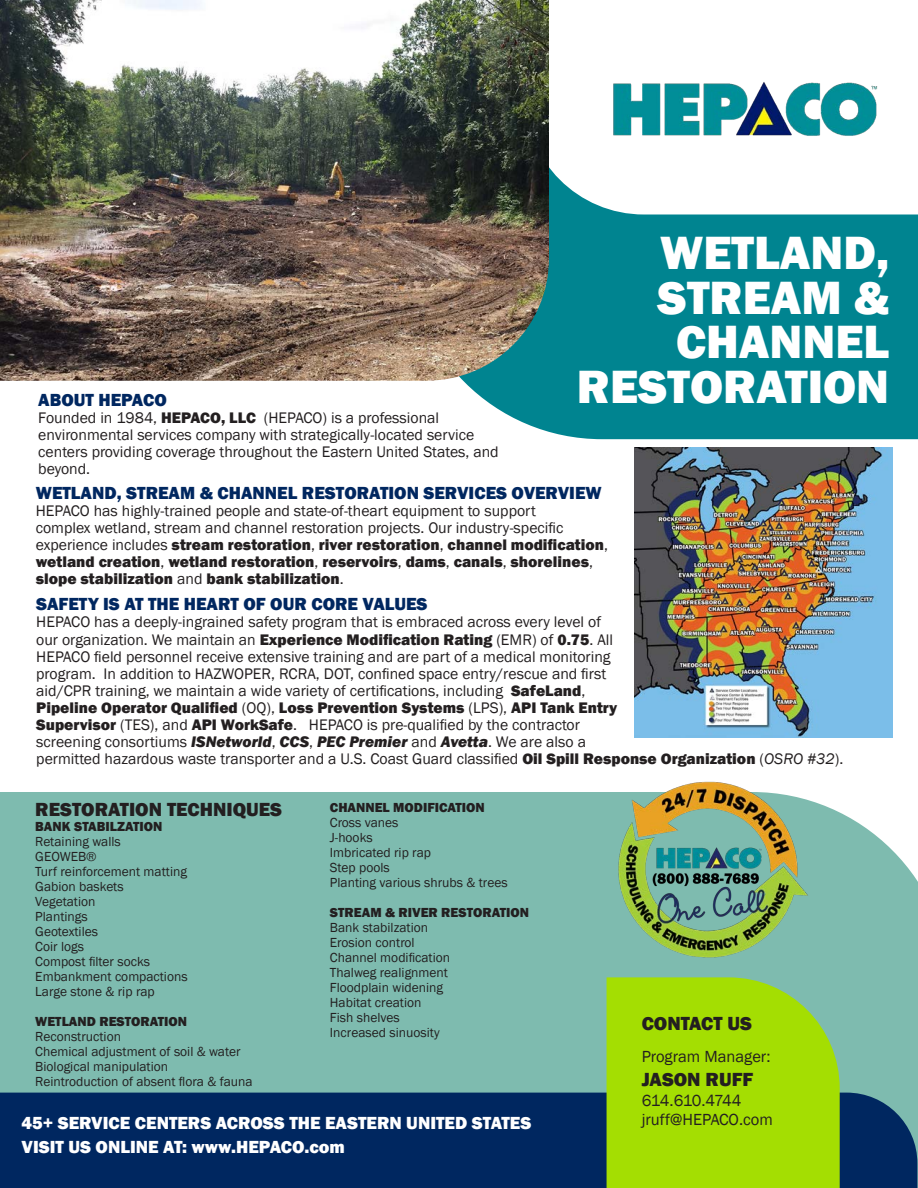
<style>
.page{position:relative;width:918px;height:1188px;background:#fff}
.page>*{position:absolute;margin:0;border:0;box-sizing:border-box;transform-origin:0 0}
.t1{font:800 48px/45px "Franklin Gothic";color:#fff;text-align:center}
.t2{font:800 19.5px "Franklin Gothic";color:#231f20}
.t3{font:800 18px "Franklin Gothic";color:#002760}
.t4{font:800 18px "Franklin Gothic";color:#fff}
.t5{font:16.5px "Franklin Gothic";color:#231f20}
.t6{font:16.5px "Franklin Gothic";letter-spacing:-.04em;color:#231f20}
.t7{font:15.75px/17.1px "Franklin Gothic";color:#231f20}
.t8{font:800 15.75px/17.1px "Franklin Gothic";color:#231f20}
.t9{font:13.5px "Franklin Gothic";color:#231f20}
.t10{font:800 13.5px "Franklin Gothic";color:#231f20}
.s1{font-weight:800}
.s2{font-weight:400}
.s3{font-weight:800;font-style:italic}
.s4{font-style:italic}
</style>
<div class="page">
<div style="left:0;top:792px;width:918px;height:396px;background:#7ebbaf"></div>
<div style="left:463px;top:214px;width:455px;height:225px;background:#008490"></div>
<svg style="left:549px;top:167px;width:84px;height:47px"></svg>
<img style="left:0;top:0;width:549px;height:381px">
<img style="left:613px;top:82px;width:265px;height:54px">
<img style="left:634px;top:448px;width:258px;height:290px">
<div style="left:0;top:1093px;width:917px;height:95px;background:#002760"></div>
<div style="left:607px;top:977px;width:233px;height:211px;background:#a4de02"></div>
<img style="left:617px;top:781px;width:193px;height:179px">
<p class="t3" style="left:38px;top:388px;width:130px">ABOUT HEPACO</p>
<p class="t1" style="left:658px;top:230px;width:233px">WETLAND,<br>STREAM &amp;<br>CHANNEL</p>
<p class="t1" style="left:577px;top:365px;width:314px">RESTORATION</p>
<p class="t7" style="left:38px;top:410px;width:462px">Founded in 1984, <span class="s1">HEPACO, LLC</span> (HEPACO) is a professional environmental services company with strategically-located service centers providing coverage throughout the Eastern United States, and beyond.</p>
<p class="t3" style="left:36px;top:481px;width:567px">WETLAND, STREAM &amp; CHANNEL RESTORATION SERVICES OVERVIEW</p>
<p class="t7" style="left:36px;top:502px;width:502px">HEPACO has highly-trained people and state-of-theart equipment to support</p>
<p class="t8" style="left:36px;top:519px;width:574px"><span class="s2">complex wetland, stream and channel restoration projects. Our industry-specific experience includes</span> stream restoration<span class="s2">,</span> river restoration<span class="s2">,</span> channel modification<span class="s2">, </span>wetland creation<span class="s2">,</span> wetland restoration<span class="s2">,</span> reservoirs<span class="s2">,</span> dams<span class="s2">,</span> canals<span class="s2">,</span> shorelines<span class="s2">, </span>slope stabilization <span class="s2">and</span> bank stabilization<span class="s2">.</span></p>
<p class="t3" style="left:36px;top:593px;width:393px">SAFETY IS AT THE HEART OF OUR CORE VALUES</p>
<p class="t7" style="left:36px;top:614px;width:809px">HEPACO has a deeply-ingrained safety program that is embraced across every level of<br>our organization. We maintain an <span class="s1">Experience Modification Rating</span> (EMR) of <span class="s1">0.75</span>. All<br>HEPACO field personnel receive extensive training and are part of a medical monitoring<br>program. In addition to HAZWOPER, RCRA, DOT, confined space entry/rescue and first<br>aid/CPR training, we maintain a wide variety of certifications, including <span class="s1">SafeLand</span>,<br><span class="s1">Pipeline Operator Qualified</span> (OQ), <span class="s1">Loss Prevention Systems</span> (LPS), <span class="s1">API Tank Entry<br>Supervisor</span> (TES), and <span class="s1">API WorkSafe</span>. HEPACO is pre-qualified by the contractor<br>screening consortiums <span class="s3">ISNetworld</span>, <span class="s3">CCS</span>, <span class="s3">PEC Premier</span> and <span class="s3">Avetta</span>. We are also a<br>permitted hazardous waste transporter and a U.S. Coast Guard classified <span class="s1">Oil Spill Response Organization</span> (<span class="s4">OSRO #32</span>).</p>
<p class="t2" style="left:35px;top:797px;width:248px">RESTORATION TECHNIQUES</p>
<p class="t10" style="left:35px;top:818px;width:129px">BANK STABILZATION</p>
<p class="t9" style="left:35px;top:834px;width:87px">Retaining walls</p>
<p class="t9" style="left:35px;top:849px;width:63px">GEOWEB®</p>
<p class="t9" style="left:35px;top:864px;width:153px">Turf reinforcement matting</p>
<p class="t9" style="left:35px;top:879px;width:90px">Gabion baskets</p>
<p class="t9" style="left:35px;top:894px;width:62px">Vegetation</p>
<p class="t9" style="left:35px;top:909px;width:54px">Plantings</p>
<p class="t9" style="left:35px;top:924px;width:64px">Geotextiles</p>
<p class="t9" style="left:35px;top:939px;width:50px">Coir logs</p>
<p class="t9" style="left:35px;top:954px;width:116px">Compost filter socks</p>
<p class="t9" style="left:35px;top:969px;width:154px">Embankment compactions</p>
<p class="t9" style="left:35px;top:984px;width:121px">Large stone &amp; rip rap</p>
<p class="t10" style="left:35px;top:1013px;width:153px">WETLAND RESTORATION</p>
<p class="t9" style="left:35px;top:1029px;width:87px">Reconstruction</p>
<p class="t9" style="left:35px;top:1044px;width:207px">Chemical adjustment of soil &amp; water</p>
<p class="t9" style="left:35px;top:1059px;width:134px">Biological manipulation</p>
<p class="t9" style="left:35px;top:1074px;width:219px">Reintroduction of absent flora &amp; fauna</p>
<p class="t10" style="left:330px;top:799px;width:156px">CHANNEL MODIFICATION</p>
<p class="t9" style="left:330px;top:814px;width:70px">Cross vanes</p>
<p class="t9" style="left:330px;top:829px;width:44px">J-hooks</p>
<p class="t9" style="left:330px;top:844px;width:103px">Imbricated rip rap</p>
<p class="t9" style="left:330px;top:859px;width:61px">Step pools</p>
<p class="t9" style="left:330px;top:874px;width:179px">Planting various shrubs &amp; trees</p>
<p class="t10" style="left:330px;top:904px;width:201px">STREAM &amp; RIVER RESTORATION</p>
<p class="t9" style="left:330px;top:919px;width:100px">Bank stabilzation</p>
<p class="t9" style="left:330px;top:934px;width:86px">Erosion control</p>
<p class="t9" style="left:330px;top:949px;width:122px">Channel modification</p>
<p class="t9" style="left:330px;top:964px;width:120px">Thalweg realignment</p>
<p class="t9" style="left:330px;top:979px;width:115px">Floodplain widening</p>
<p class="t9" style="left:330px;top:994px;width:93px">Habitat creation</p>
<p class="t9" style="left:330px;top:1009px;width:71px">Fish shelves</p>
<p class="t9" style="left:330px;top:1024px;width:111px">Increased sinuosity</p>
<p class="t4" style="left:22px;top:1111px;width:511px">45+ SERVICE CENTERS ACROSS THE EASTERN UNITED STATES</p>
<p class="t4" style="left:22px;top:1135px;width:325px">VISIT US ONLINE AT: www.HEPACO.com</p>
<p class="t2" style="left:642px;top:1011px;width:112px">CONTACT US</p>
<p class="t5" style="left:642px;top:1047px;width:130px">Program Manager:</p>
<p class="t2" style="left:642px;top:1067px;width:113px">JASON RUFF</p>
<p class="t6" style="left:642px;top:1090px;width:101px">614.610.4744</p>
<p class="t5" style="left:642px;top:1110px;width:133px">jruff@HEPACO.com</p>
</div>
